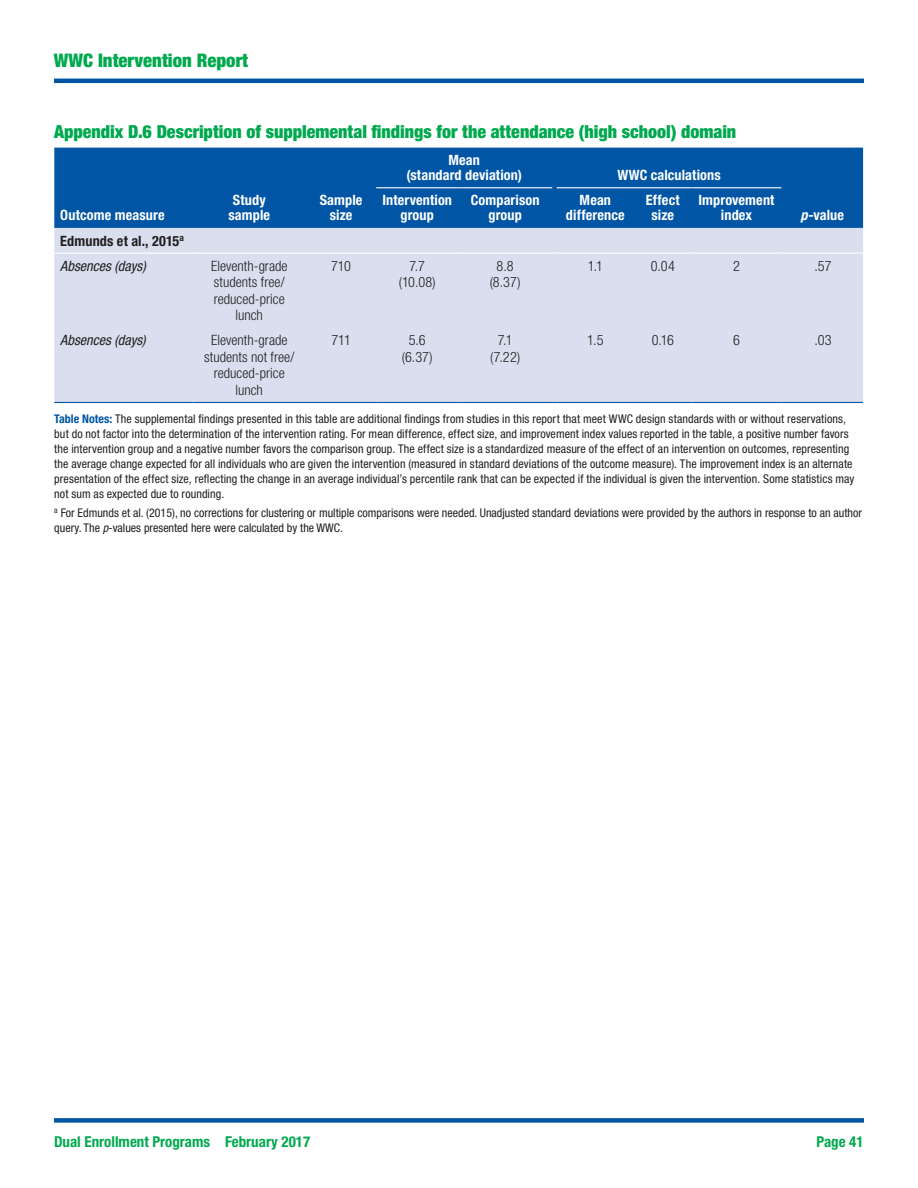
<style>
.page{position:relative;width:918px;height:1188px;background:#fff}
.page>*{position:absolute;margin:0;border:0;box-sizing:border-box;transform-origin:0 0}
.t1{font:900 condensed 18.75px "Helvetica Neue LT Std";color:#00a94e}
.Appendix_table_tit{font:900 condensed 18px "Helvetica Neue LT Std";color:#00a94e}
.t2{font:700 condensed 15px "Helvetica Neue LT Std";color:#00a94e}
.Table_body_text-ce{font:300 condensed 14.25px/16.5px "Helvetica Neue LT Std";letter-spacing:.005em;color:#231f20;text-align:center}
.Table_sub_head-cen{font:700 condensed 14.25px/15px "Helvetica Neue LT Std";letter-spacing:.01em;color:#fff;text-align:center}
.Table_row_head-ita{font:italic condensed 14.25px "Helvetica Neue LT Std";color:#231f20}
.Table_sub_head-bla{font:700 condensed 14.25px "Helvetica Neue LT Std";letter-spacing:.01em;color:#231f20}
.Table_sub_head_whi{font:700 condensed 14.25px "Helvetica Neue LT Std";letter-spacing:.01em;color:#fff}
.t3{font:condensed 12px/15px "Helvetica Neue LT Std";letter-spacing:.005em;color:#231f20}
.s1{font-style:italic}
.s2{font-weight:700;color:#0155a5}
</style>
<div class="page">
<div style="left:54px;top:1118px;width:810px;height:5px;background:#0155a5"></div>
<hr style="left:54px;top:79px;width:810px;height:4px;background:#0155a5">
<div style="left:54px;top:148px;width:809px;height:80px;background:#0155a5"></div>
<div style="left:54px;top:228px;width:809px;height:174px;background:#d9dfef"></div>
<hr style="left:54px;top:402px;width:139px;height:1px;background:#0155a5">
<hr style="left:193px;top:402px;width:113px;height:1px;background:#0155a5">
<hr style="left:306px;top:402px;width:70px;height:1px;background:#0155a5">
<hr style="left:376px;top:402px;width:82px;height:1px;background:#0155a5">
<hr style="left:458px;top:402px;width:94px;height:1px;background:#0155a5">
<hr style="left:557px;top:402px;width:77px;height:1px;background:#0155a5">
<hr style="left:634px;top:402px;width:58px;height:1px;background:#0155a5">
<hr style="left:692px;top:402px;width:90px;height:1px;background:#0155a5">
<hr style="left:782px;top:402px;width:81px;height:1px;background:#0155a5">
<hr style="left:54px;top:253px;width:139px;height:1px;background:#fff">
<hr style="left:193px;top:253px;width:113px;height:1px;background:#fff">
<hr style="left:306px;top:253px;width:70px;height:1px;background:#fff">
<hr style="left:376px;top:253px;width:82px;height:1px;background:#fff">
<hr style="left:458px;top:253px;width:94px;height:1px;background:#fff">
<hr style="left:557px;top:253px;width:77px;height:1px;background:#fff">
<hr style="left:634px;top:253px;width:58px;height:1px;background:#fff">
<hr style="left:692px;top:253px;width:90px;height:1px;background:#fff">
<hr style="left:782px;top:253px;width:81px;height:1px;background:#fff">
<hr style="left:376px;top:187px;width:82px;height:1px;background:#fff">
<hr style="left:458px;top:187px;width:94px;height:1px;background:#fff">
<hr style="left:557px;top:187px;width:77px;height:1px;background:#fff">
<hr style="left:634px;top:187px;width:58px;height:1px;background:#fff">
<hr style="left:692px;top:187px;width:90px;height:1px;background:#fff">
<h1 class="t1" style="left:54px;top:49px;width:196px">WWC Intervention Report</h1>
<p class="Appendix_table_tit" style="left:54px;top:121px;width:684px">Appendix D.6 Description of supplemental findings for the attendance (high school) domain</p>
<p class="Table_sub_head-cen" style="left:406px;top:153px;width:117px">Mean<br>(standard deviation)</p>
<p class="Table_sub_head-cen" style="left:617px;top:168px;width:105px">WWC calculations</p>
<p class="Table_sub_head_whi" style="left:60px;top:207px;width:106px">Outcome measure</p>
<p class="Table_sub_head-cen" style="left:228px;top:193px;width:43px">Study sample</p>
<p class="Table_sub_head-cen" style="left:320px;top:193px;width:44px">Sample size</p>
<p class="Table_sub_head-cen" style="left:382px;top:193px;width:71px">Intervention group</p>
<p class="Table_sub_head-cen" style="left:471px;top:193px;width:70px">Comparison group</p>
<p class="Table_sub_head-cen" style="left:566px;top:193px;width:60px">Mean difference</p>
<p class="Table_sub_head-cen" style="left:646px;top:193px;width:35px">Effect size</p>
<p class="Table_sub_head-cen" style="left:699px;top:193px;width:77px">Improvement index</p>
<p class="Table_sub_head-cen" style="left:800px;top:208px;width:45px"><span class="s1">p</span>-value</p>
<p class="Table_sub_head-bla" style="left:60px;top:232px;width:125px">Edmunds et al., 2015<sup>a</sup></p>
<p class="Table_row_head-ita" style="left:60px;top:258px;width:87px">Absences (days)</p>
<p class="Table_body_text-ce" style="left:211px;top:257px;width:78px">Eleventh-grade students free/ reduced-price lunch</p>
<p class="Table_body_text-ce" style="left:331px;top:257px;width:21px">710</p>
<p class="Table_body_text-ce" style="left:410px;top:257px;width:17px">7.7</p>
<p class="Table_body_text-ce" style="left:399px;top:274px;width:38px">(10.08)</p>
<p class="Table_row_head-ita" style="left:60px;top:332px;width:87px">Absences (days)</p>
<p class="Table_body_text-ce" style="left:204px;top:332px;width:92px">Eleventh-grade students not free/ reduced-price lunch</p>
<p class="Table_body_text-ce" style="left:331px;top:332px;width:21px">711</p>
<p class="Table_body_text-ce" style="left:409px;top:332px;width:19px">5.6</p>
<p class="Table_body_text-ce" style="left:402px;top:349px;width:33px">(6.37)</p>
<p class="Table_body_text-ce" style="left:497px;top:257px;width:19px">8.8</p>
<p class="Table_body_text-ce" style="left:490px;top:274px;width:33px">(8.37)</p>
<p class="Table_body_text-ce" style="left:498px;top:332px;width:16px">7.1</p>
<p class="Table_body_text-ce" style="left:490px;top:349px;width:31px">(7.22)</p>
<p class="Table_body_text-ce" style="left:588px;top:257px;width:17px">1.1</p>
<p class="Table_body_text-ce" style="left:651px;top:257px;width:26px">0.04</p>
<p class="Table_body_text-ce" style="left:733px;top:257px;width:8px">2</p>
<p class="Table_body_text-ce" style="left:814px;top:257px;width:19px">.57</p>
<p class="Table_body_text-ce" style="left:587px;top:332px;width:18px">1.5</p>
<p class="Table_body_text-ce" style="left:652px;top:332px;width:24px">0.16</p>
<p class="Table_body_text-ce" style="left:733px;top:332px;width:8px">6</p>
<p class="Table_body_text-ce" style="left:815px;top:332px;width:18px">.03</p>
<p class="t3" style="left:54px;top:411px;width:802px"><span class="s2">Table Notes:</span> The supplemental findings presented in this table are additional findings from studies in this report that meet WWC design standards with or without reservations, but do not factor into the determination of the intervention rating. For mean difference, effect size, and improvement index values reported in the table, a positive number favors the intervention group and a negative number favors the comparison group. The effect size is a standardized measure of the effect of an intervention on outcomes, representing the average change expected for all individuals who are given the intervention (measured in standard deviations of the outcome measure). The improvement index is an alternate presentation of the effect size, reflecting the change in an average individual’s percentile rank that can be expected if the individual is given the intervention. Some statistics may not sum as expected due to rounding.</p>
<p class="t3" style="left:54px;top:505px;width:809px"><sup>a</sup> For Edmunds et al. (2015), no corrections for clustering or multiple comparisons were needed. Unadjusted standard deviations were provided by the authors in response to an author query. The <span class="s1">p</span>-values presented here were calculated by the WWC.</p>
<p class="t2" style="left:54px;top:1132px;width:258px">Dual Enrollment Programs February 2017</p>
<p class="t2" style="left:817px;top:1132px;width:49px">Page 41</p>
</div>
